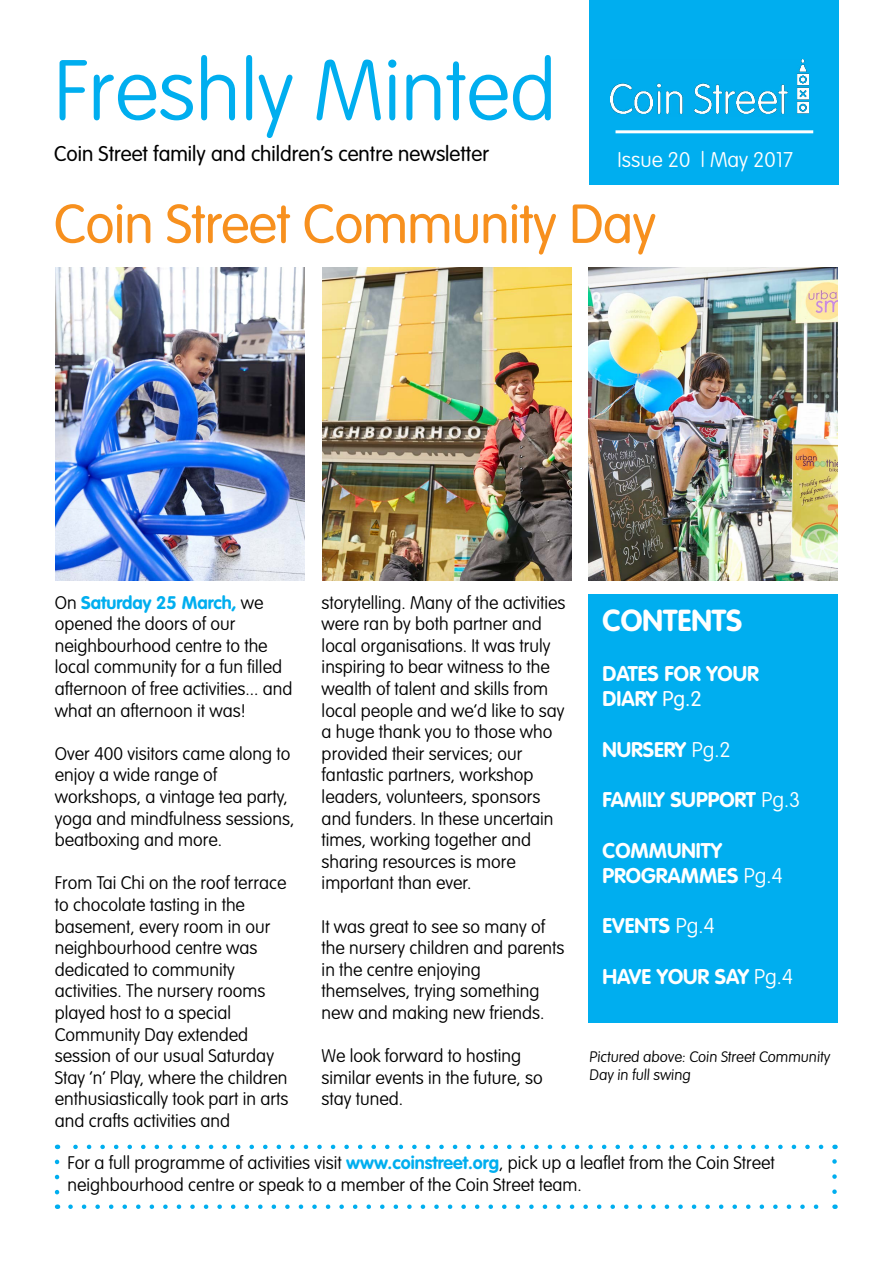
<style>
.page{position:relative;width:893px;height:1263px;background:#fff}
.page>*{position:absolute;margin:0;border:0;box-sizing:border-box;transform-origin:0 0}
.t1{font:100 84px "VAG Rounded";color:#00aeef}
.t2{font:300 54px "VAG Rounded";letter-spacing:-.01em;color:#f7901e}
.t3{font:700 30px "VAG Rounded";color:#fff}
.t4{font:700 21px/25.2px "VAG Rounded";color:#fff}
.t5{font:300 21px "VAG Rounded";color:#000}
.t6{font:100 21px "VAG Rounded";color:#fff}
.t7{font:100 18px/21.6px "VAG Rounded";color:#000}
.t8{font:100 15px/18px "VAG Rounded";color:#000}
.s1{font-weight:700;color:#00aeef}
.s2{font-weight:300}
.s3{font-weight:100}
</style>
<div class="page">
<div style="left:588px;top:594px;width:250px;height:429px;background:#00aeef"></div>
<div style="left:589px;top:0;width:250px;height:184px;background:#00aeef"></div>
<img style="left:611px;top:60px;width:197px;height:54px">
<hr style="left:615px;top:130px;width:198px;height:3px;background:#fff">
<svg style="left:70px;top:1204px;width:749px;height:5px"></svg>
<svg style="left:73px;top:1144px;width:748px;height:5px"></svg>
<svg style="left:55px;top:1162px;width:4px;height:47px"></svg>
<svg style="left:832px;top:1144px;width:5px;height:48px"></svg>
<img style="left:55px;top:268px;width:249px;height:312px">
<img style="left:589px;top:268px;width:249px;height:312px">
<img style="left:322px;top:268px;width:249px;height:312px">
<h1 class="t1" style="left:54px;top:42px;width:504px">Freshly Minted</h1>
<p class="t5" style="left:54px;top:142px;width:436px">Coin Street family and children’s centre newsletter</p>
<p class="t6" style="left:618px;top:148px;width:177px">Issue 20 | May 2017</p>
<h2 class="t2" style="left:54px;top:193px;width:604px">Coin Street Community Day</h2>
<p class="t7" style="left:55px;top:591px;width:239px">On <span class="s1">Saturday 25 March,</span> we opened the doors of our neighbourhood centre to the local community for a fun filled afternoon of free activities... and what an afternoon it was!</p>
<p class="t7" style="left:55px;top:743px;width:241px">Over 400 visitors came along to enjoy a wide range of workshops, a vintage tea party, yoga and mindfulness sessions, beatboxing and more.</p>
<p class="t7" style="left:55px;top:872px;width:235px">From Tai Chi on the roof terrace to chocolate tasting in the basement, every room in our neighbourhood centre was dedicated to community activities. The nursery rooms played host to a special<br>Community Day extended session of our usual Saturday<br>Stay ‘n’ Play, where the children enthusiastically took part in arts and crafts activities and</p>
<p class="t7" style="left:322px;top:591px;width:245px">storytelling. Many of the activities were ran by both partner and local organisations. It was truly inspiring to bear witness to the wealth of talent and skills from local people and we’d like to say a huge thank you to those who provided their services; our fantastic partners, workshop leaders, volunteers, sponsors and funders. In these uncertain times, working together and sharing resources is more important than ever.</p>
<p class="t7" style="left:322px;top:915px;width:244px">It was great to see so many of the nursery children and parents in the centre enjoying themselves, trying something new and making new friends.</p>
<p class="t7" style="left:322px;top:1045px;width:223px">We look forward to hosting similar events in the future, so stay tuned.</p>
<h3 class="t3" style="left:602px;top:602px;width:141px">CONTENTS</h3>
<p class="t4" style="left:602px;top:661px;width:37px">Dates</p>
<p class="t4" style="left:602px;top:661px;width:158px;text-indent:62px">for your diary <span class="s2">Pg.2</span></p>
<p class="t4" style="left:602px;top:736px;width:130px">NURSERY <span class="s3">Pg.2</span></p>
<p class="t4" style="left:602px;top:787px;width:199px">FAMILY SUPPORT <span class="s3">Pg.3</span></p>
<p class="t4" style="left:602px;top:837px;width:182px">COMMUNITY<br>PROGRAMMES <span class="s3">Pg.4</span></p>
<p class="t4" style="left:602px;top:913px;width:114px">EVENTS <span class="s3">Pg.4</span></p>
<p class="t4" style="left:602px;top:963px;width:192px">HAVE YOUR SAY <span class="s3">Pg.4</span></p>
<p class="t8" style="left:589px;top:1048px;width:243px">Pictured above: Coin Street Community<br>Day in full swing</p>
<p class="t7" style="left:68px;top:1152px;width:709px">For a full programme of activities visit <span class="s1">www.coinstreet.org</span>, pick up a leaflet from the Coin Street neighbourhood centre or speak to a member of the Coin Street team.</p>
</div>
